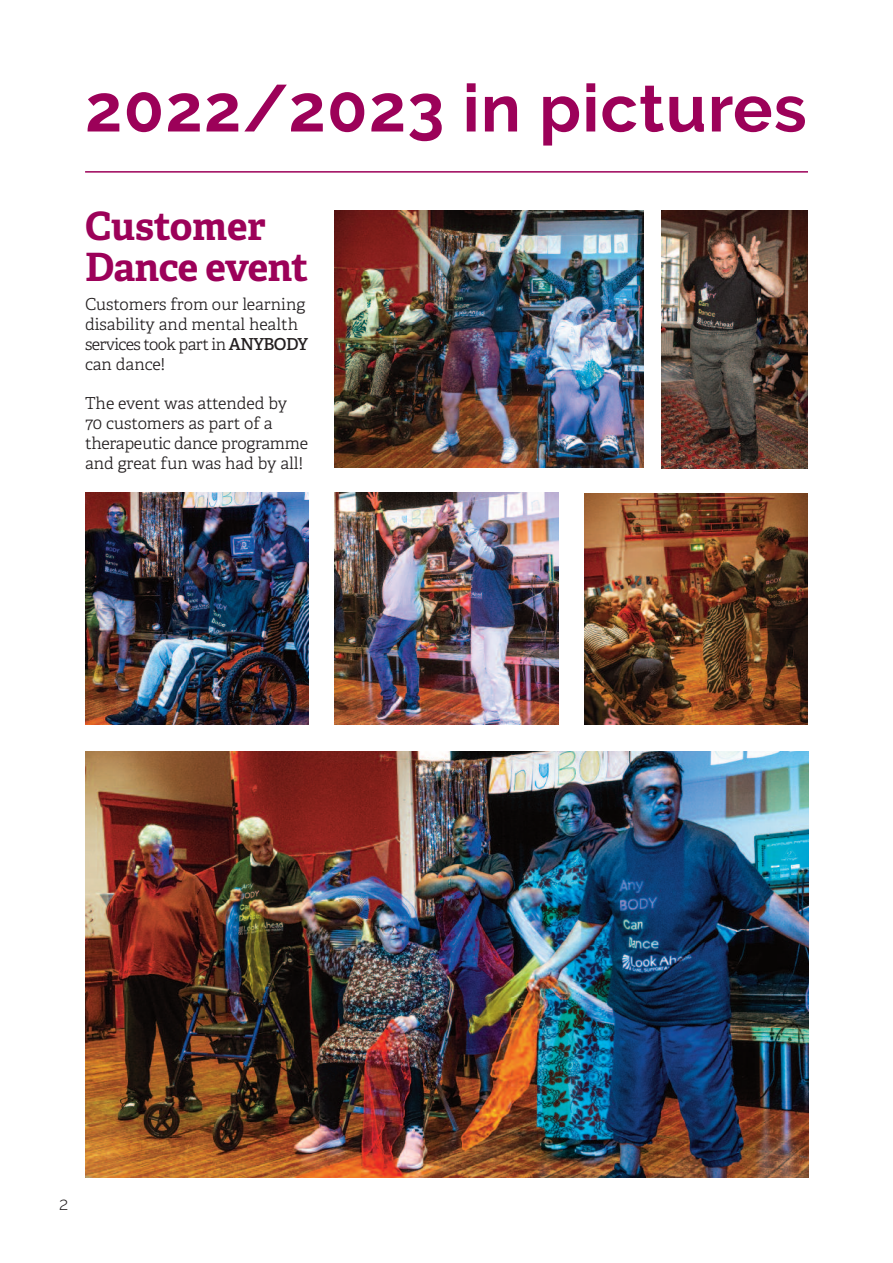
<style>
.page{position:relative;width:893px;height:1263px;background:#fff}
.page>*{position:absolute;margin:0;border:0;box-sizing:border-box;transform-origin:0 0}
.t1{font:700 66px "Raleway";letter-spacing:.02em;color:#9c0159}
.t2{font:700 39px/40.2px "Adelle";letter-spacing:-.01em;color:#9c0159}
.t3{font:300 18px "Raleway";color:#231f20}
.t4{font:300 16.5px/19.8px "Adelle";letter-spacing:-.005em;color:#231f20}
.s1{font-weight:600}
</style>
<div class="page">
<img style="left:662px;top:211px;width:146px;height:258px">
<img style="left:334px;top:211px;width:310px;height:257px">
<img style="left:85px;top:493px;width:224px;height:232px">
<hr style="left:85px;top:171px;width:723px;height:2px;background:#9c0159">
<img style="left:584px;top:493px;width:224px;height:232px">
<img style="left:85px;top:751px;width:723px;height:427px">
<img style="left:334px;top:493px;width:224px;height:231px">
<h1 class="t1" style="left:85px;top:71px;width:723px">2022/2023 in pictures</h1>
<h2 class="t2" style="left:85px;top:210px;width:225px">Customer<br>Dance event</h2>
<p class="t4" style="left:85px;top:296px;width:225px">Customers from our learning disability and mental health services took part in <span class="s1">ANYBODY </span>can dance!</p>
<p class="t4" style="left:85px;top:395px;width:224px">The event was attended by<br>70 customers as part of a therapeutic dance programme and great fun was had by all!</p>
<p class="t3" style="left:59px;top:1193px;width:11px">2</p>
</div>
